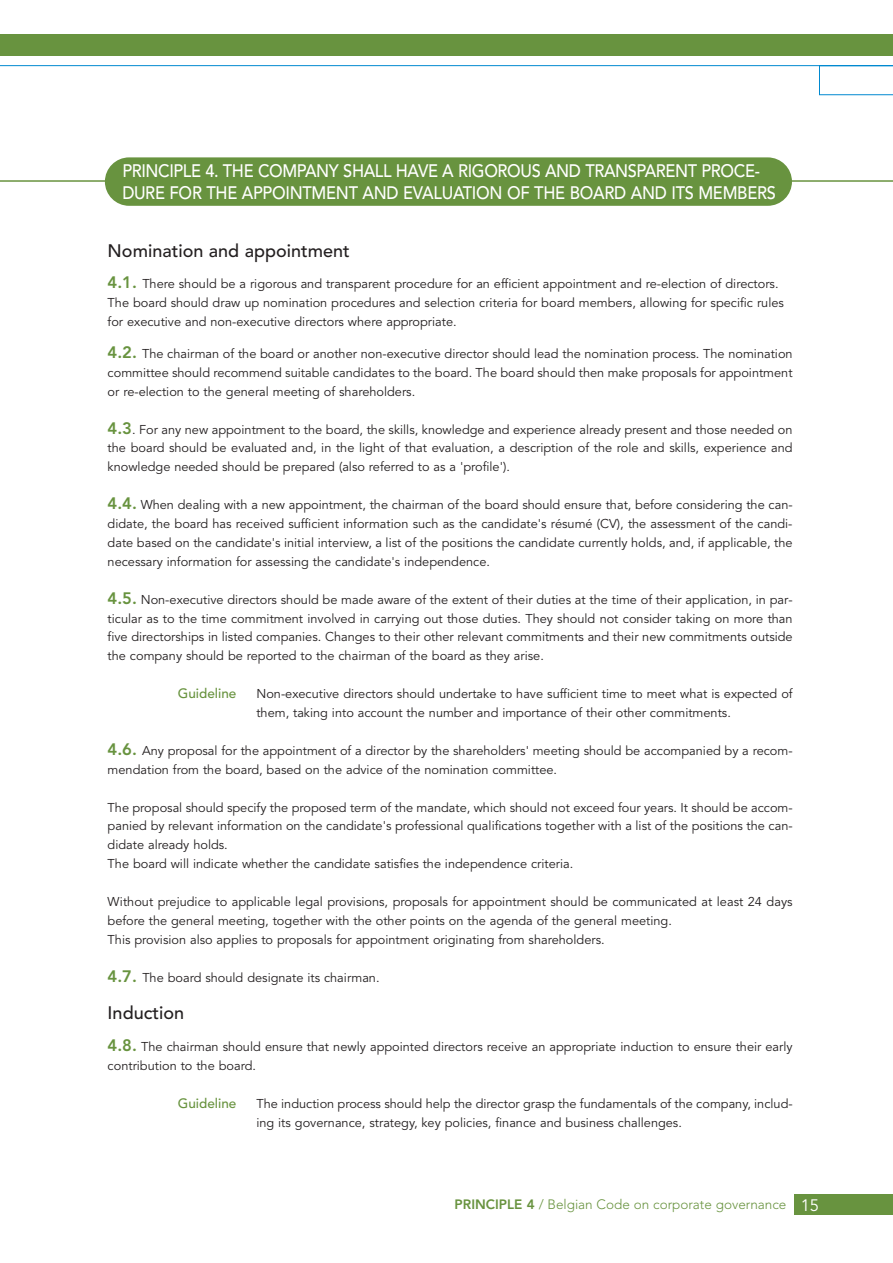
<style>
.page{position:relative;width:893px;height:1263px;background:#fff}
.page>*{position:absolute;margin:0;border:0;box-sizing:border-box;transform-origin:0 0}
.t1{font:500 18px/22.4px "Avenir";letter-spacing:-.02em;color:#fff;scale:.91 1}
.t2{font:500 18px "Avenir";color:#231f20}
.t3{font:300 13.5px "Avenir";color:#68933f}
.t4{font:500 13.5px "Avenir";color:#68933f}
.t5{font:12.75px/18.9px "Avenir";color:#231f20}
.s1{font-weight:800;font-size:16.5px;color:#68933f}
.s2{font-weight:800}
.s3{font-weight:400;font-size:16.5px;color:#fff}
</style>
<div class="page">
<div style="left:794px;top:1195px;width:98px;height:20px;background:#68933f"></div>
<div style="left:0;top:34px;width:892px;height:21px;background:#68933f"></div>
<svg style="left:0;top:65px;width:892px;height:30px"></svg>
<hr style="left:0;top:180px;width:892px;height:2px;background:#68933f">
<div style="left:105px;top:157px;width:687px;height:49px;background:#68933f;border-radius:24px"></div>
<h1 class="t1" style="left:122px;top:161px;width:719px">PRINCIPLE 4. THE COMPANY SHALL HAVE A RIGOROUS AND TRANSPARENT PROCE-<br>DURE FOR THE APPOINTMENT AND EVALUATION OF THE BOARD AND ITS MEMBERS</h1>
<h1 class="t2" style="left:108px;top:243px;width:244px">Nomination and appointment</h1>
<p class="t5" style="left:108px;top:276px;width:677px"><span class="s1">4.1.</span> There should be a rigorous and transparent procedure for an efficient appointment and re-election of directors.<br>The board should draw up nomination procedures and selection criteria for board members, allowing for specific rules for executive and non-executive directors where appropriate.</p>
<p class="t5" style="left:108px;top:345px;width:686px;text-align:justify"><span class="s1">4.2.</span> The chairman of the board or another non-executive director should lead the nomination process. The nomination committee should recommend suitable candidates to the board. The board should then make proposals for appointment or re-election to the general meeting of shareholders.</p>
<p class="t5" style="left:108px;top:421px;width:686px;text-align:justify"><span class="s1">4.3</span>. For any new appointment to the board, the skills, knowledge and experience already present and those needed on the board should be evaluated and, in the light of that evaluation, a description of the role and skills, experience and knowledge needed should be prepared (also referred to as a 'profile').</p>
<p class="t5" style="left:108px;top:497px;width:686px;text-align:justify"><span class="s1">4.4.</span> When dealing with a new appointment, the chairman of the board should ensure that, before considering the can&shy;didate, the board has received sufficient information such as the candidate's résumé (CV), the assessment of the candi&shy;date based on the candidate's initial interview, a list of the positions the candidate currently holds, and, if applicable, the necessary information for assessing the candidate's independence.</p>
<p class="t5" style="left:108px;top:591px;width:686px;text-align:justify"><span class="s1">4.5.</span> Non-executive directors should be made aware of the extent of their duties at the time of their application, in par&shy;ticular as to the time commitment involved in carrying out those duties. They should not consider taking on more than five directorships in listed companies. Changes to their other relevant commitments and their new commitments outside the company should be reported to the chairman of the board as they arise.</p>
<p class="t4" style="left:178px;top:688px;width:60px">Guideline</p>
<p class="t5" style="left:256px;top:686px;width:537px">Non-executive directors should undertake to have sufficient time to meet what is expected of them, taking into account the number and importance of their other commitments.</p>
<p class="t5" style="left:108px;top:742px;width:686px"><span class="s1">4.6.</span> Any proposal for the appointment of a director by the shareholders' meeting should be accompanied by a recom&shy;mendation from the board, based on the advice of the nomination committee.</p>
<p class="t5" style="left:108px;top:799px;width:686px">The proposal should specify the proposed term of the mandate, which should not exceed four years. It should be accom&shy;panied by relevant information on the candidate's professional qualifications together with a list of the positions the can&shy;didate already holds.<br>The board will indicate whether the candidate satisfies the independence criteria.</p>
<p class="t5" style="left:108px;top:894px;width:686px">Without prejudice to applicable legal provisions, proposals for appointment should be communicated at least 24 days before the general meeting, together with the other points on the agenda of the general meeting.<br>This provision also applies to proposals for appointment originating from shareholders.</p>
<p class="t5" style="left:108px;top:969px;width:273px"><span class="s1">4.7.</span> The board should designate its chairman.</p>
<h1 class="t2" style="left:108px;top:1006px;width:78px">Induction</h1>
<p class="t5" style="left:108px;top:1039px;width:686px"><span class="s1">4.8.</span> The chairman should ensure that newly appointed directors receive an appropriate induction to ensure their early contribution to the board.</p>
<p class="t4" style="left:178px;top:1098px;width:60px">Guideline</p>
<p class="t5" style="left:256px;top:1095px;width:537px">The induction process should help the director grasp the fundamentals of the company, includ&shy;ing its governance, strategy, key policies, finance and business challenges.</p>
<p class="t3" style="left:454px;top:1199px;width:366px"><span class="s2">PRINCIPLE 4</span> / Belgian Code on corporate governance <span class="s3">15</span></p>
</div>
